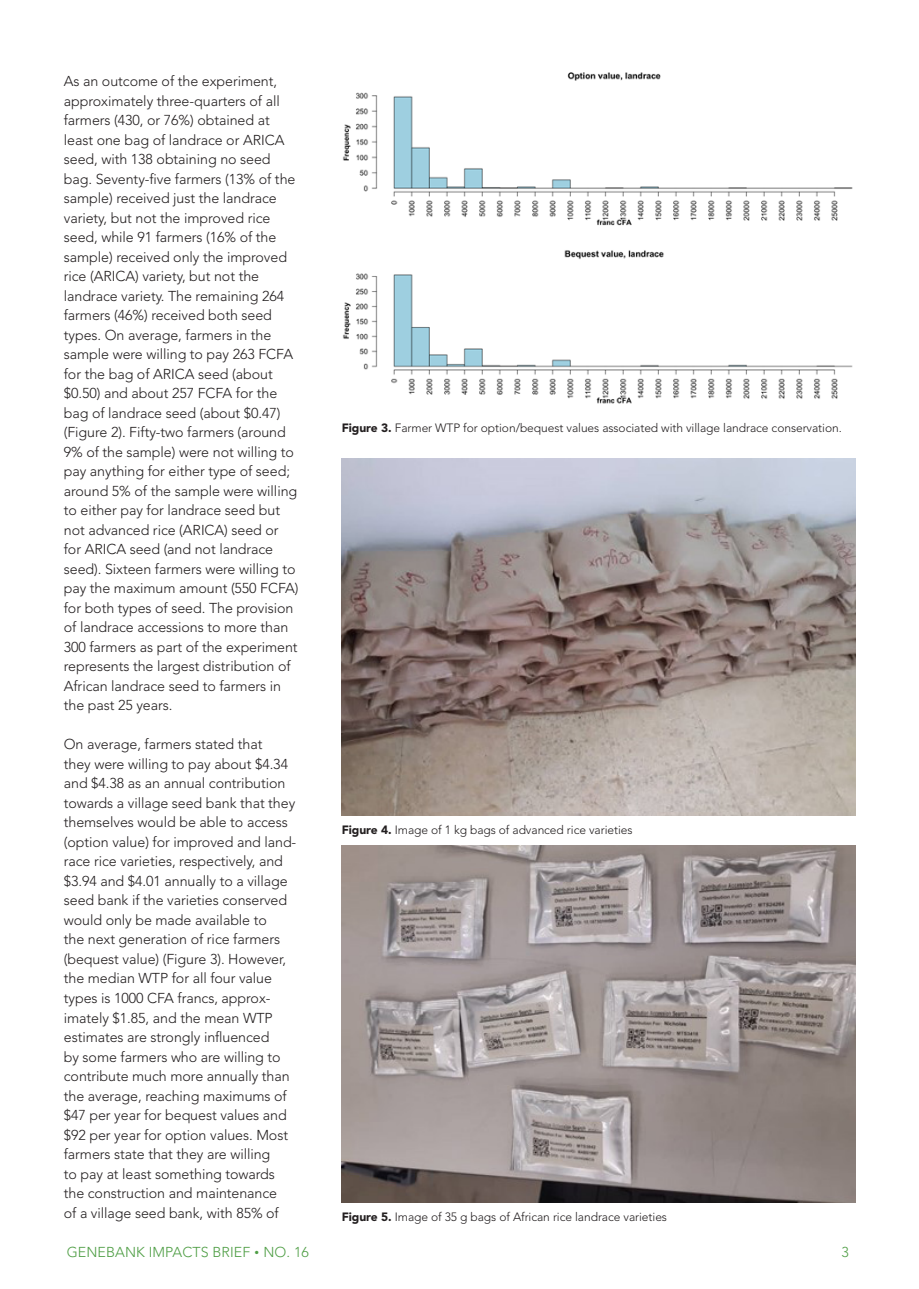
<style>
.page{position:relative;width:919px;height:1289px;background:#fff}
.page>*{position:absolute;margin:0;border:0;box-sizing:border-box;transform-origin:0 0}
.t1{font:300 14.25px/19.5px "Avenir LT Std";letter-spacing:-.005em;color:#231f20}
.t2{font:300 14.25px "Avenir LT Std";letter-spacing:.005em;color:#4f9e45}
.t3{font:300 12px "Avenir LT Std";letter-spacing:-.005em;color:#231f20}
.s1{font-weight:900}
</style>
<div class="page">
<img style="left:343px;top:72px;width:510px;height:332px">
<img style="left:342px;top:458px;width:513px;height:357px">
<img style="left:342px;top:845px;width:513px;height:357px">
<p class="t1" style="left:64px;top:72px;width:236px">As an outcome of the experiment, approximately three-quarters of all farmers (430, or 76%) obtained at least one bag of landrace or ARICA seed, with 138 obtaining no seed bag. Seventy-five farmers (13% of the sample) received just the landrace variety, but not the improved rice seed, while 91 farmers (16% of the sample) received only the improved rice (ARICA) variety, but not the landrace variety. The remaining 264 farmers (46%) received both seed types. On average, farmers in the sample were willing to pay 263 FCFA for the bag of ARICA seed (about $0.50) and about 257 FCFA for the bag of landrace seed (about $0.47) (Figure 2). Fifty-two farmers (around 9% of the sample) were not willing to pay anything for either type of seed; around 5% of the sample were willing to either pay for landrace seed but not advanced rice (ARICA) seed or for ARICA seed (and not landrace seed). Sixteen farmers were willing to pay the maximum amount (550 FCFA) for both types of seed. The provision of landrace accessions to more than 300 farmers as part of the experiment represents the largest distribution of African landrace seed to farmers in the past 25 years.</p>
<p class="t1" style="left:64px;top:734px;width:234px">On average, farmers stated that<br>they were willing to pay about $4.34 and $4.38 as an annual contribution towards a village seed bank that they themselves would be able to access (option value) for improved and land&shy;race rice varieties, respectively, and $3.94 and $4.01 annually to a village seed bank if the varieties conserved would only be made available to<br>the next generation of rice farmers (bequest value) (Figure 3). However, the median WTP for all four value types is 1000 CFA francs, approx&shy;imately $1.85, and the mean WTP estimates are strongly influenced<br>by some farmers who are willing to contribute much more annually than the average, reaching maximums of $47 per year for bequest values and $92 per year for option values. Most farmers state that they are willing<br>to pay at least something towards the construction and maintenance<br>of a village seed bank, with 85% of</p>
<p class="t3" style="left:342px;top:421px;width:501px"><span class="s1">Figure 3.</span> Farmer WTP for option/bequest values associated with village landrace conservation.</p>
<p class="t3" style="left:342px;top:822px;width:292px"><span class="s1">Figure 4.</span> Image of 1 kg bags of advanced rice varieties</p>
<p class="t3" style="left:342px;top:1210px;width:327px"><span class="s1">Figure 5.</span> Image of 35 g bags of African rice landrace varieties</p>
<p class="t2" style="left:67px;top:1243px;width:244px">GENEBANK IMPACTS BRIEF <sup>.</sup> NO. 16</p>
<p class="t2" style="left:841px;top:1243px;width:9px">3</p>
</div>
